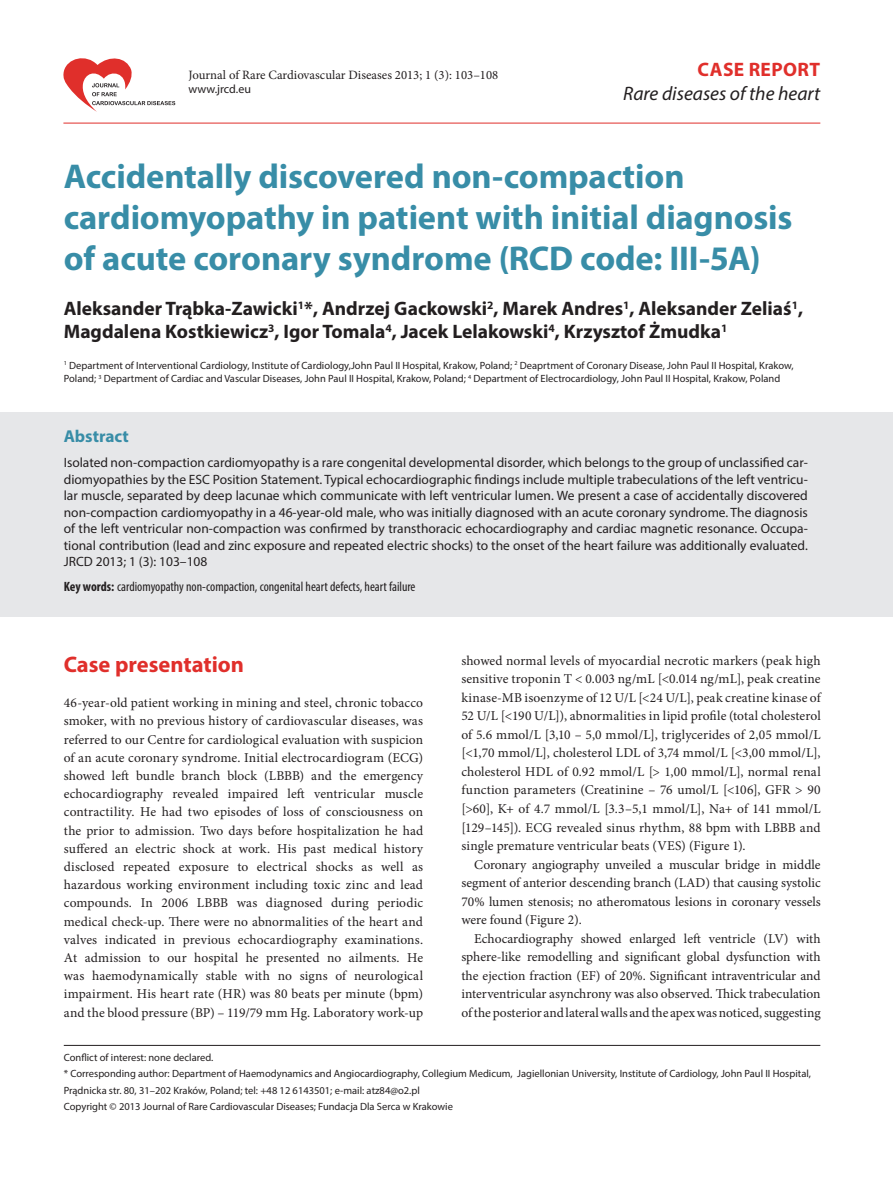
<style>
.page{position:relative;width:893px;height:1191px;background:#fff}
.page>*{position:absolute;margin:0;border:0;box-sizing:border-box;transform-origin:0 0}
.t1{font:700 34.5px/41.4px "Myriad Pro";letter-spacing:-.005em;color:#388da7}
.t2{font:700 22.5px "Myriad Pro";color:#e02f2b}
.t3{font:700 19.5px/23.4px "Myriad Pro";color:#231f20}
.t4{font:italic 19.5px "Myriad Pro";color:#231f20}
.t5{font:700 19.5px "Myriad Pro";letter-spacing:.02em;color:#e02f2b}
.t6{font:700 17.25px "Myriad Pro";color:#388da7}
.t7{font:13.5px/18.1px "Minion Pro";color:#231f20;text-align:justify}
.t8{font:13.5px/16.5px "Myriad Pro";color:#231f20;text-align:justify}
.t9{font:condensed 13.5px "Myriad Pro";color:#231f20}
.t10{font:12.75px "Minion Pro";color:#231f20}
.t11{font:12px "Myriad Pro";color:#231f20}
.t12{font:10.5px/16.5px "Myriad Pro";color:#231f20}
.s1{font-weight:700}
</style>
<div class="page">
<hr style="left:63px;top:123px;width:757px;height:1px;background:#e02f2b">
<svg style="left:63px;top:58px;width:112px;height:54px"></svg>
<hr style="left:64px;top:1045px;width:756px;height:1px;background:#231f20">
<div style="left:0;top:412px;width:893px;height:205px;background:#e6e7e9"></div>
<p class="t10" style="left:188px;top:66px;width:311px">Journal of Rare Cardiovascular Diseases 2013; 1 (3): 103–108</p>
<p class="t11" style="left:188px;top:81px;width:64px">www.jrcd.eu</p>
<h3 class="t5" style="left:698px;top:57px;width:124px">CASE REPORT</h3>
<h3 class="t4" style="left:623px;top:81px;width:199px">Rare diseases of the heart</h3>
<h1 class="t1" style="left:64px;top:154px;width:730px">Accidentally discovered non‑compaction cardiomyopathy in patient with initial diagnosis of acute coronary syndrome (RCD code: III-5A)</h1>
<h3 class="t3" style="left:64px;top:296px;width:741px">Aleksander Trąbka‑Zawicki<sup>1</sup>*, Andrzej Gackowski<sup>2</sup>, Marek Andres<sup>1</sup>, Aleksander Zeliaś<sup>1</sup>,<br>Magdalena Kostkiewicz<sup>3</sup>, Igor Tomala<sup>4</sup>, Jacek Lelakowski<sup>4</sup>, Krzysztof Żmudka<sup>1</sup></h3>
<p class="t12" style="left:64px;top:358px;width:731px;line-height:13.5px"><sup>1</sup> Department of Interventional Cardiology, Institute of Cardiology,John Paul II Hospital, Krakow, Poland; <sup>2</sup> Deaprtment of Coronary Disease, John Paul II Hospital, Krakow,<br>Poland; <sup>3</sup> Department of Cardiac and Vascular Diseases, John Paul II Hospital, Krakow, Poland; <sup>4</sup> Department of Electrocardiology, John Paul II Hospital, Krakow, Poland</p>
<p class="t6" style="left:64px;top:425px;width:67px">Abstract</p>
<p class="t8" style="left:64px;top:454px;width:746px">Isolated non‑compaction cardiomyopathy is a rare congenital developmental disorder, which belongs to the group of unclassified car&shy;diomyopathies by the ESC Position Statement. Typical echocardiographic findings include multiple trabeculations of the left ventricu&shy;lar muscle, separated by deep lacunae which communicate with left ventricular lumen. We present a case of accidentally discovered non‑compaction cardiomyopathy in a 46‑year‑old male, who was initially diagnosed with an acute coronary syndrome. The diagnosis of the left ventricular non‑compaction was confirmed by transthoracic echocardiography and cardiac magnetic resonance. Occupa&shy;tional contribution (lead and zinc exposure and repeated electric shocks) to the onset of the heart failure was additionally evaluated.<br>JRCD 2013; 1 (3): 103–108</p>
<p class="t9" style="left:64px;top:578px;width:353px"><span class="s1">Key words:</span> cardiomyopathy non‑compaction, congenital heart defects, heart failure</p>
<h2 class="t2" style="left:64px;top:649px;width:182px">Case presentation</h2>
<p class="t7" style="left:64px;top:694px;width:361px">46‑year‑old patient working in mining and steel, chronic tobacco smoker, with no previous history of cardiovascular diseases, was referred to our Centre for cardiological evaluation with suspicion of an acute coronary syndrome. Initial electrocardiogram (ECG) showed left bundle branch block (LBBB) and the emergency echocardiography revealed impaired left ventricular muscle contractility. He had two episodes of loss of consciousness on the prior to admission. Two days before hospitalization he had suffered an electric shock at work. His past medical history disclosed repeated exposure to electrical shocks as well as hazardous working environment including toxic zinc and lead compounds. In 2006 LBBB was diagnosed during periodic medical check‑up. There were no abnormalities of the heart and valves indicated in previous echocardiography examinations.<br>At admission to our hospital he presented no ailments. He was haemodynamically stable with no signs of neurological impairment. His heart rate (HR) was 80 beats per minute (bpm) and the blood pressure (BP) – 119/79 mm Hg. Laboratory work‑up</p>
<p class="t7" style="left:461px;top:651px;width:361px">showed normal levels of myocardial necrotic markers (peak high sensitive troponin T &lt; 0.003 ng/mL [&lt;0.014 ng/mL], peak creatine kinase‑MB isoenzyme of 12 U/L [&lt;24 U/L], peak creatine kinase of 52 U/L [&lt;190 U/L]), abnormalities in lipid profile (total cholesterol of 5.6 mmol/L [3,10 – 5,0 mmol/L], triglycerides of 2,05 mmol/L [&lt;1,70 mmol/L], cholesterol LDL of 3,74 mmol/L [&lt;3,00 mmol/L], cholesterol HDL of 0.92 mmol/L [&gt; 1,00 mmol/L], normal renal function parameters (Creatinine – 76 umol/L [&lt;106], GFR &gt; 90 [&gt;60], K+ of 4.7 mmol/L [3.3–5,1 mmol/L], Na+ of 141 mmol/L [129–145]). ECG revealed sinus rhythm, 88 bpm with LBBB and single premature ventricular beats (VES) (Figure 1).</p>
<p class="t7" style="left:461px;top:855px;width:361px;text-indent:13px">Coronary angiography unveiled a muscular bridge in middle segment of anterior descending branch (LAD) that causing systolic 70% lumen stenosis; no atheromatous lesions in coronary vessels were found (Figure 2).</p>
<p class="t7" style="left:461px;top:929px;width:361px;text-indent:13px">Echocardiography showed enlarged left ventricle (LV) with sphere‑like remodelling and significant global dysfunction with the ejection fraction (EF) of 20%. Significant intraventricular and interventricular asynchrony was also observed. Thick trabeculation of the posterior and lateral walls and the apex was noticed, suggesting</p>
<p class="t12" style="left:64px;top:1048px;width:749px">Conflict of interest: none declared.<br>* Corresponding author: Department of Haemodynamics and Angiocardiography, Collegium Medicum, Jagiellonian University, Institute of Cardiology, John Paul II Hospital, Prądnicka str. 80, 31–202 Kraków, Poland; tel: +48 12 6143501; e-mail: atz84@o2.pl<br>Copyright © 2013 Journal of Rare Cardiovascular Diseases; Fundacja Dla Serca w Krakowie</p>
</div>
